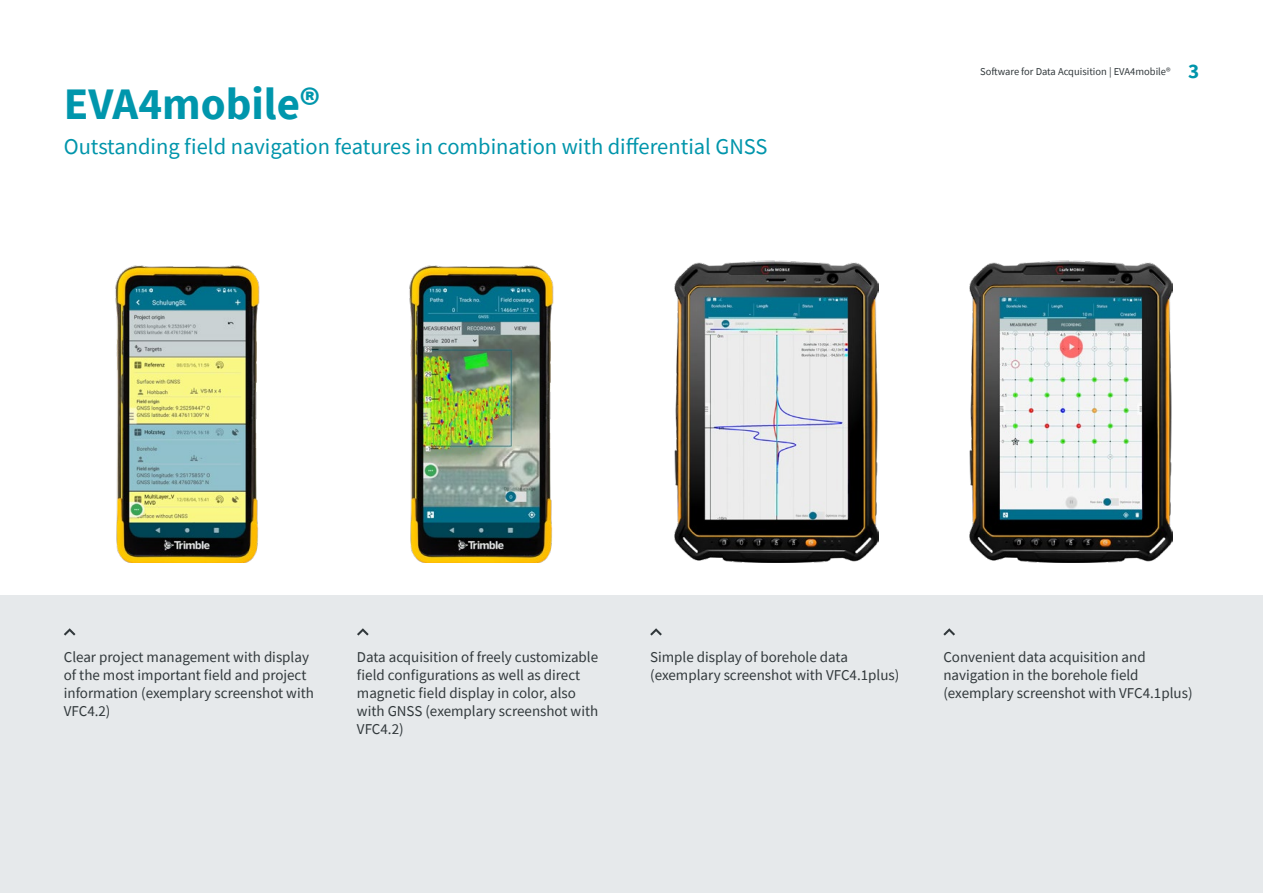
<style>
.page{position:relative;width:1263px;height:893px;background:#fff}
.page>*{position:absolute;margin:0;border:0;box-sizing:border-box;transform-origin:0 0}
.t1{font:700 45px "Source Sans Pro";color:#0096ac}
.t2{font:22.5px "Source Sans Pro";color:#0095ab}
.t3{font:700 21px "Source Sans Pro";color:#0095ab}
.t4{font:15px/18px "Source Sans Pro";color:#31383b}
.t5{font:10.5px "Source Sans Pro";color:#31383b}
</style>
<div class="page">
<div style="left:0;top:595px;width:1263px;height:298px;background:#e6e9eb"></div>
<img style="left:969px;top:260px;width:204px;height:302px">
<img style="left:675px;top:260px;width:203px;height:302px">
<svg style="left:650px;top:628px;width:12px;height:8px"></svg>
<svg style="left:943px;top:628px;width:12px;height:8px"></svg>
<svg style="left:357px;top:628px;width:12px;height:8px"></svg>
<svg style="left:64px;top:628px;width:11px;height:8px"></svg>
<img style="left:115px;top:265px;width:145px;height:297px">
<img style="left:409px;top:265px;width:145px;height:297px">
<h1 class="t1" style="left:64px;top:73px;width:258px">EVA4mobileR</h1>
<h2 class="t2" style="left:64px;top:133px;width:705px">Outstanding field navigation features in combination with differential GNSS</h2>
<p class="t5" style="left:980px;top:65px;width:192px">Software for Data Acquisition | EVA4mobileR</p>
<h3 class="t3" style="left:1188px;top:56px;width:13px">3</h3>
<p class="t4" style="left:357px;top:648px;width:243px">Data acquisition of freely customizable field configurations as well as direct magnetic field display in color, also with GNSS (exemplary screenshot with<br>VFC4.2(</p>
<p class="t4" style="left:650px;top:648px;width:251px">Simple display of borehole data (exemplary screenshot with VFC4.1plus(</p>
<p class="t4" style="left:64px;top:648px;width:252px">Clear project management with display of the most important field and project information (exemplary screenshot with<br>VFC4.2(</p>
<p class="t4" style="left:943px;top:648px;width:251px">Convenient data acquisition and navigation in the borehole field (exemplary screenshot with VFC4.1plus(</p>
</div>
